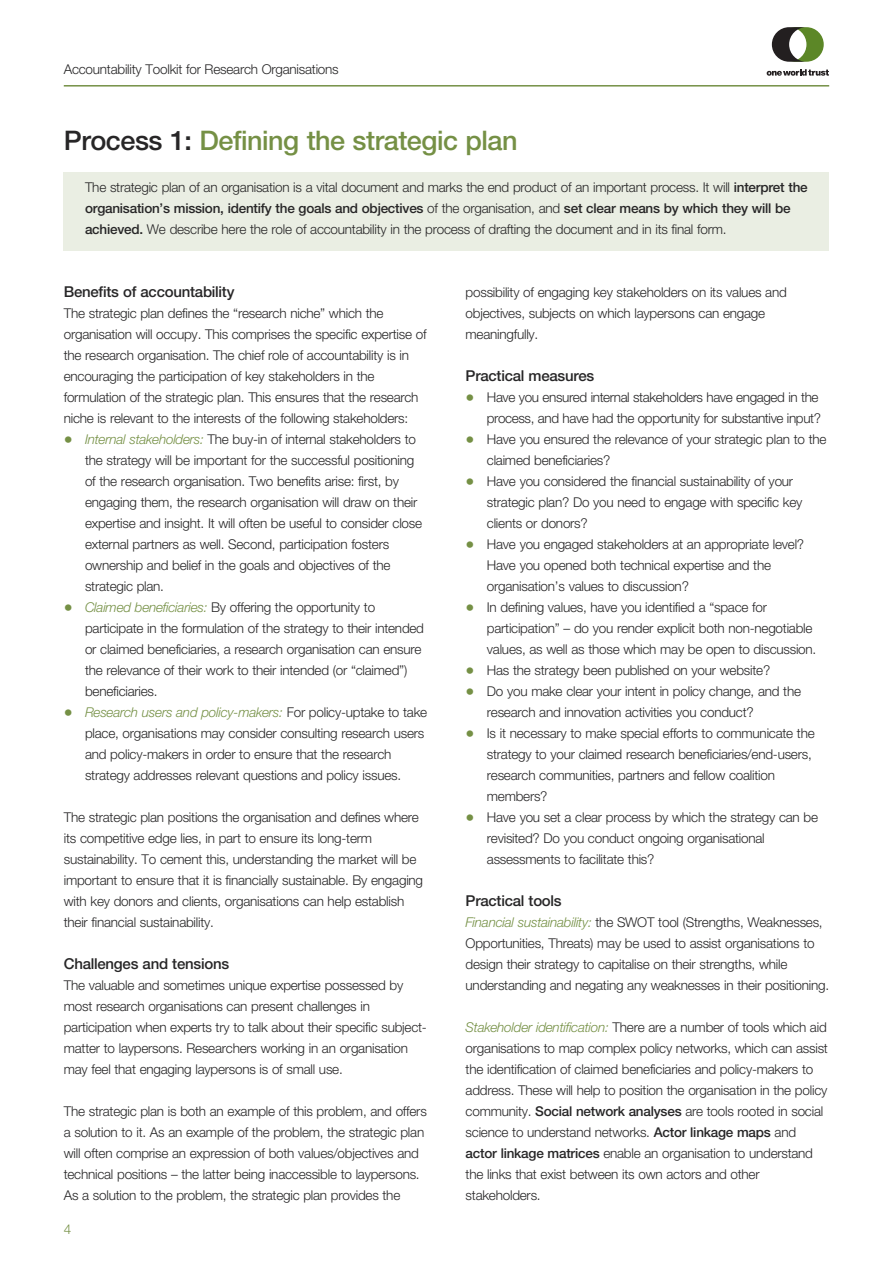
<style>
.page{position:relative;width:893px;height:1263px;background:#fff}
.page>*{position:absolute;margin:0;border:0;box-sizing:border-box;transform-origin:0 0}
.t1{font:500 27px "Helvetica Neue LT Pro";letter-spacing:-.015em;color:#759045}
.t2{font:500 15px "Helvetica Neue LT Pro";letter-spacing:-.015em;color:#272627}
.t3{font:300 13.5px/21px "Helvetica Neue LT Pro";letter-spacing:-.015em;color:#272627}
.t4{font:300 13.5px "Helvetica Neue LT Pro";color:#759045}
.s1{color:#272627}
.s2{font-weight:500}
.s3{font-size:18px;color:#759045}
.s4{font-style:italic;color:#759045}
</style>
<div class="page">
<div style="left:64px;top:172px;width:765px;height:79px;background:#eaeee3"></div>
<hr style="left:64px;top:85px;width:765px;height:2px;background:#759045">
<svg style="left:772px;top:27px;width:52px;height:35px"></svg>
<svg style="left:767px;top:69px;width:62px;height:7px"></svg>
<p class="t3" style="left:64px;top:60px;width:276px">Accountability Toolkit for Research Organisations</p>
<h1 class="t1" style="left:64px;top:131px;width:455px"><span class="s1">Process 1:</span> Defining the strategic plan</h1>
<p class="t3" style="left:85px;top:178px;width:724px">The strategic plan of an organisation is a vital document and marks the end product of an important process. It will <span class="s2">interpret the organisation’s mission, identify the goals and objectives</span> of the organisation, and <span class="s2">set clear means by which they will be achieved.</span> We describe here the role of accountability in the process of drafting the document and in its final form.</p>
<p class="t2" style="left:64px;top:286px;width:172px">Benefits of accountability</p>
<p class="t3" style="left:64px;top:304px;width:364px">The strategic plan defines the “research niche” which the organisation will occupy. This comprises the specific expertise of the research organisation. The chief role of accountability is in encouraging the participation of key stakeholders in the formulation of the strategic plan. This ensures that the research niche is relevant to the interests of the following stakeholders:</p>
<p class="t3" style="left:85px;top:430px;width:339px;text-indent:-21px"><span class="s3">•</span> <span class="s4">Internal stakeholders:</span> The buy-in of internal stakeholders to the strategy will be important for the successful positioning of the research organisation. Two benefits arise: first, by engaging them, the research organisation will draw on their expertise and insight. It will often be useful to consider close external partners as well. Second, participation fosters ownership and belief in the goals and objectives of the strategic plan.</p>
<p class="t3" style="left:85px;top:598px;width:340px;text-indent:-21px"><span class="s3">•</span> <span class="s4">Claimed beneficiaries:</span> By offering the opportunity to participate in the formulation of the strategy to their intended or claimed beneficiaries, a research organisation can ensure the relevance of their work to their intended (or “claimed”) beneficiaries.</p>
<p class="t3" style="left:85px;top:703px;width:344px;text-indent:-21px"><span class="s3">•</span> <span class="s4">Research users and policy-makers:</span> For policy-uptake to take place, organisations may consider consulting research users and policy-makers in order to ensure that the research strategy addresses relevant questions and policy issues.</p>
<p class="t3" style="left:64px;top:808px;width:361px">The strategic plan positions the organisation and defines where its competitive edge lies, in part to ensure its long-term sustainability. To cement this, understanding the market will be important to ensure that it is financially sustainable. By engaging with key donors and clients, organisations can help establish their financial sustainability.</p>
<p class="t2" style="left:64px;top:958px;width:167px">Challenges and tensions</p>
<p class="t3" style="left:64px;top:976px;width:365px">The valuable and sometimes unique expertise possessed by most research organisations can present challenges in participation when experts try to talk about their specific subject&shy;matter to laypersons. Researchers working in an organisation may feel that engaging laypersons is of small use.</p>
<p class="t3" style="left:64px;top:1102px;width:365px">The strategic plan is both an example of this problem, and offers a solution to it. As an example of the problem, the strategic plan will often comprise an expression of both values/objectives and technical positions – the latter being inaccessible to laypersons.<br>As a solution to the problem, the strategic plan provides the</p>
<p class="t4" style="left:64px;top:1224px;width:9px">4</p>
<p class="t3" style="left:466px;top:283px;width:323px">possibility of engaging key stakeholders on its values and objectives, subjects on which laypersons can engage meaningfully.</p>
<p class="t2" style="left:466px;top:370px;width:130px">Practical measures</p>
<p class="t3" style="left:466px;top:388px;width:357px;text-align:right"><span class="s3">•</span> Have you ensured internal stakeholders have engaged in the process, and have had the opportunity for substantive input?</p>
<p class="t3" style="left:487px;top:430px;width:341px;text-indent:-21px"><span class="s3">•</span> Have you ensured the relevance of your strategic plan to the claimed beneficiaries?</p>
<p class="t3" style="left:487px;top:472px;width:317px;text-indent:-21px"><span class="s3">•</span> Have you considered the financial sustainability of your strategic plan? Do you need to engage with specific key clients or donors?</p>
<p class="t3" style="left:487px;top:535px;width:319px;text-indent:-21px"><span class="s3">•</span> Have you engaged stakeholders at an appropriate level?<br>Have you opened both technical expertise and the organisation’s values to discussion?</p>
<p class="t3" style="left:487px;top:598px;width:331px;text-indent:-21px"><span class="s3">•</span> In defining values, have you identified a “space for participation” – do you render explicit both non-negotiable values, as well as those which may be open to discussion.</p>
<p class="t3" style="left:466px;top:661px;width:306px"><span class="s3">•</span> Has the strategy been published on your website?</p>
<p class="t3" style="left:487px;top:682px;width:316px;text-indent:-21px"><span class="s3">•</span> Do you make clear your intent in policy change, and the research and innovation activities you conduct?</p>
<p class="t3" style="left:487px;top:724px;width:329px;text-indent:-21px"><span class="s3">•</span> Is it necessary to make special efforts to communicate the strategy to your claimed research beneficiaries/end-users, research communities, partners and fellow coalition members?</p>
<p class="t3" style="left:487px;top:808px;width:333px;text-indent:-21px"><span class="s3">•</span> Have you set a clear process by which the strategy can be revisited? Do you conduct ongoing organisational assessments to facilitate this?</p>
<p class="t2" style="left:466px;top:895px;width:98px">Practical tools</p>
<p class="t3" style="left:466px;top:913px;width:365px"><span class="s4">Financial sustainability:</span> the SWOT tool (Strengths, Weaknesses, Opportunities, Threats) may be used to assist organisations to design their strategy to capitalise on their strengths, while understanding and negating any weaknesses in their positioning.</p>
<p class="t3" style="left:466px;top:1018px;width:364px"><span class="s4">Stakeholder identification:</span> There are a number of tools which aid organisations to map complex policy networks, which can assist the identification of claimed beneficiaries and policy-makers to address. These will help to position the organisation in the policy community. <span class="s2">Social network analyses</span> are tools rooted in social science to understand networks. <span class="s2">Actor linkage maps</span> and <span class="s2">actor linkage matrices</span> enable an organisation to understand the links that exist between its own actors and other stakeholders.</p>
</div>
